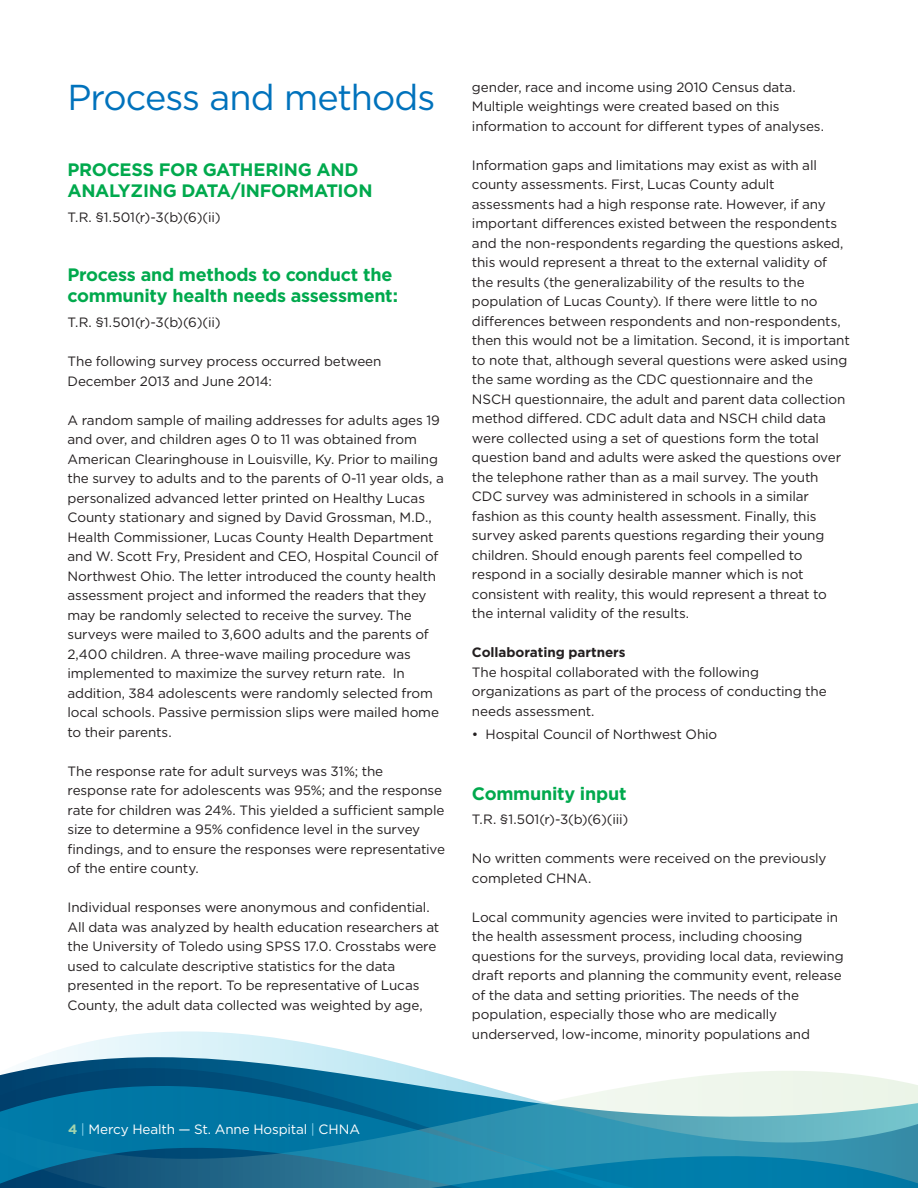
<style>
.page{position:relative;width:918px;height:1188px;background:#fff}
.page>*{position:absolute;margin:0;border:0;box-sizing:border-box;transform-origin:0 0}
.HEADLINE_-_left_just{font:36px "Gotham";letter-spacing:-.025em;color:#0072bc}
.SUB_HEAD_-_left_just{font:700 18px/21px "Gotham";letter-spacing:-.015em;color:#00a94d}
.BODY_-_left_just{font:13.5px/19.5px "Gotham";letter-spacing:-.01em;color:#231f20}
.BODY_-_left_just-2{font:13.5px "Gotham";letter-spacing:-.01em;color:#fff}
.BODY_-_left_just-3{font:700 13.5px "Gotham";letter-spacing:-.005em;color:#231f20}
.s1{font-weight:700;color:#a2d4ae}
.s2{color:#8dd5ed}
</style>
<div class="page">
<svg style="left:0;top:1031px;width:911px;height:53px"></svg>
<svg style="left:0;top:1084px;width:918px;height:104px;background:#338dac"></svg>
<p class="HEADLINE_-_left_just" style="left:68px;top:74px;width:369px">Process and methods</p>
<p class="SUB_HEAD_-_left_just" style="left:68px;top:159px;width:307px">PROCESS FOR GATHERING AND<br>ANALYZING DATA/INFORMATION</p>
<p class="BODY_-_left_just" style="left:68px;top:207px;width:155px">T.R. §1.501(r)-3(b)(6)(ii)</p>
<p class="SUB_HEAD_-_left_just" style="left:68px;top:264px;width:332px">Process and methods to conduct the community health needs assessment:</p>
<p class="BODY_-_left_just" style="left:68px;top:312px;width:155px">T.R. §1.501(r)-3(b)(6)(ii)</p>
<p class="BODY_-_left_just" style="left:68px;top:351px;width:316px">The following survey process occurred between<br>December 2013 and June 2014:</p>
<p class="BODY_-_left_just" style="left:68px;top:410px;width:378px">A random sample of mailing addresses for adults ages 19 and over, and children ages 0 to 11 was obtained from American Clearinghouse in Louisville, Ky. Prior to mailing the survey to adults and to the parents of 0-11 year olds, a personalized advanced letter printed on Healthy Lucas County stationary and signed by David Grossman, M.D., Health Commissioner, Lucas County Health Department and W. Scott Fry, President and CEO, Hospital Council of Northwest Ohio. The letter introduced the county health assessment project and informed the readers that they may be randomly selected to receive the survey. The surveys were mailed to 3,600 adults and the parents of 2,400 children. A three-wave mailing procedure was implemented to maximize the survey return rate. In addition, 384 adolescents were randomly selected from local schools. Passive permission slips were mailed home to their parents.</p>
<p class="BODY_-_left_just" style="left:68px;top:761px;width:379px">The response rate for adult surveys was 31%; the response rate for adolescents was 95%; and the response rate for children was 24%. This yielded a sufficient sample size to determine a 95% confidence level in the survey findings, and to ensure the responses were representative of the entire county.</p>
<p class="BODY_-_left_just" style="left:68px;top:897px;width:373px">Individual responses were anonymous and confidential.<br>All data was analyzed by health education researchers at the University of Toledo using SPSS 17.0. Crosstabs were used to calculate descriptive statistics for the data presented in the report. To be representative of Lucas County, the adult data collected was weighted by age,</p>
<p class="BODY_-_left_just" style="left:472px;top:77px;width:354px">gender, race and income using 2010 Census data.<br>Multiple weightings were created based on this information to account for different types of analyses.</p>
<p class="BODY_-_left_just" style="left:472px;top:155px;width:379px">Information gaps and limitations may exist as with all county assessments. First, Lucas County adult assessments had a high response rate. However, if any important differences existed between the respondents and the non-respondents regarding the questions asked, this would represent a threat to the external validity of the results (the generalizability of the results to the population of Lucas County). If there were little to no differences between respondents and non-respondents, then this would not be a limitation. Second, it is important to note that, although several questions were asked using the same wording as the CDC questionnaire and the NSCH questionnaire, the adult and parent data collection method differed. CDC adult data and NSCH child data were collected using a set of questions form the total question band and adults were asked the questions over the telephone rather than as a mail survey. The youth CDC survey was administered in schools in a similar fashion as this county health assessment. Finally, this survey asked parents questions regarding their young children. Should enough parents feel compelled to respond in a socially desirable manner which is not consistent with reality, this would represent a threat to the internal validity of the results.</p>
<p class="BODY_-_left_just-3" style="left:472px;top:644px;width:155px">Collaborating partners</p>
<p class="BODY_-_left_just" style="left:472px;top:662px;width:356px">The hospital collaborated with the following organizations as part of the process of conducting the needs assessment.</p>
<p class="BODY_-_left_just" style="left:472px;top:724px;width:247px">• Hospital Council of Northwest Ohio</p>
<p class="SUB_HEAD_-_left_just" style="left:472px;top:783px;width:156px">Community input</p>
<p class="BODY_-_left_just" style="left:472px;top:810px;width:158px">T.R. §1.501(r)-3(b)(6)(iii)</p>
<p class="BODY_-_left_just" style="left:472px;top:849px;width:356px">No written comments were received on the previously completed CHNA.</p>
<p class="BODY_-_left_just" style="left:472px;top:907px;width:373px">Local community agencies were invited to participate in the health assessment process, including choosing questions for the surveys, providing local data, reviewing draft reports and planning the community event, release of the data and setting priorities. The needs of the population, especially those who are medically underserved, low-income, minority populations and</p>
<p class="BODY_-_left_just-2" style="left:68px;top:1120px;width:294px"><span class="s1">4</span> <span class="s2">|</span> Mercy Health — St. Anne Hospital <span class="s2">|</span> CHNA</p>
</div>
